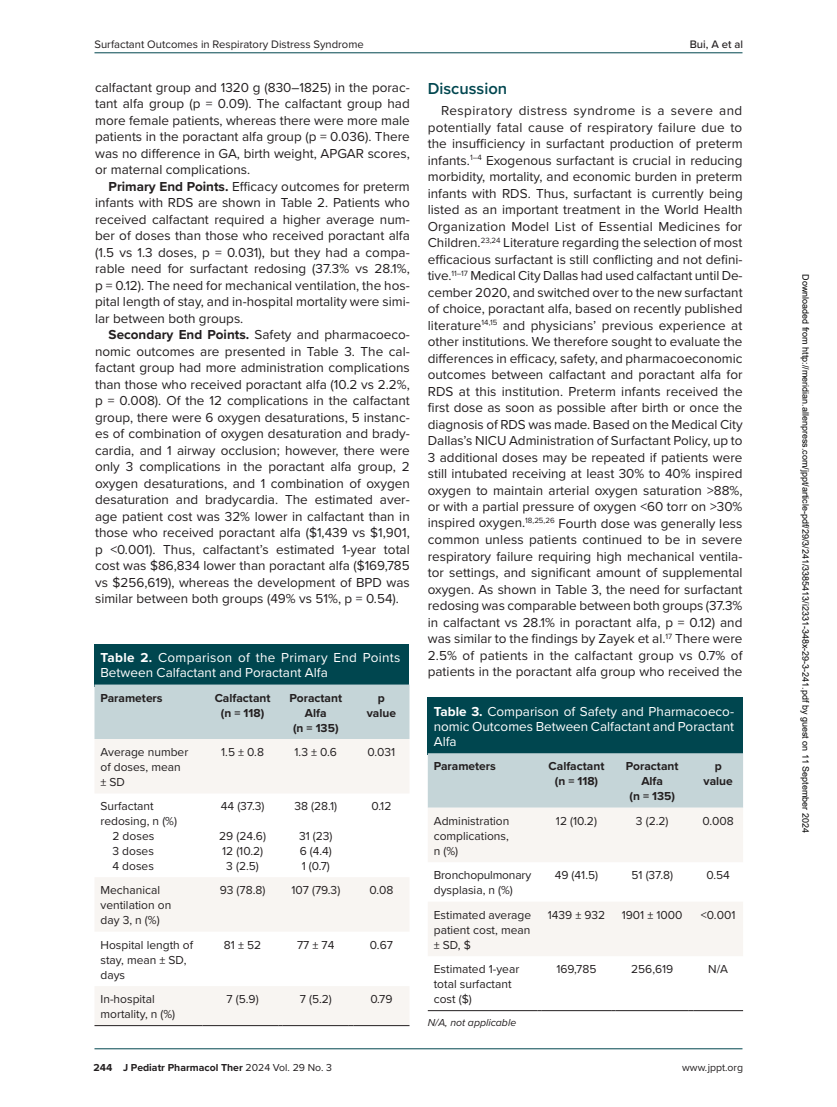
<style>
.page{position:relative;width:837px;height:1107px;background:#fff}
.page>*{position:absolute;margin:0;border:0;box-sizing:border-box;transform-origin:0 0}
.t1{font:600 16.5px "Proxima Nova";color:#00464f}
.t2{font:13.5px/16.5px "Proxima Nova";color:#231f20;text-align:justify}
.t3{font:13.5px/15px "Proxima Nova";color:#fff}
.t4{font:12px/15px "Proxima Nova";color:#231f20}
.t5{font:700 12px/15px "Proxima Nova";color:#231f20;text-align:center}
.t6{font:11.25px "Proxima Nova";color:#231f20}
.t7{font:500 11.25px "Proxima Nova";color:#231f20}
.t8{font:700 10.5px "Proxima Nova";color:#231f20}
.t9{font:italic 10.5px "Proxima Nova";color:#231f20}
.t10{font:10.5px "Proxima Nova";color:#231f20}
.t11{font:9px "Arial";color:#000}
.s1{font-weight:700}
.s2{font-weight:400}
</style>
<div class="page">
<hr style="left:94px;top:52px;width:648px;height:1px;background:#00464f">
<hr style="left:94px;top:1048px;width:648px;height:1px;background:#00464f">
<div style="left:94px;top:644px;width:316px;height:42px;background:#00464f"></div>
<div style="left:94px;top:685px;width:316px;height:54px;background:#c5d5d8"></div>
<svg style="left:95px;top:739px;width:314px;height:286px;fill:#f8f5f2"></svg>
<hr style="left:94px;top:1025px;width:108px;height:1px;background:#231f20">
<hr style="left:207px;top:1025px;width:71px;height:1px;background:#231f20">
<hr style="left:283px;top:1025px;width:66px;height:1px;background:#231f20">
<hr style="left:353px;top:1025px;width:57px;height:1px;background:#231f20">
<div style="left:428px;top:698px;width:315px;height:57px;background:#00464f"></div>
<div style="left:428px;top:753px;width:315px;height:55px;background:#c5d5d8"></div>
<svg style="left:428px;top:808px;width:315px;height:148px;fill:#f8f5f2"></svg>
<hr style="left:428px;top:1010px;width:109px;height:1px;background:#231f20">
<hr style="left:542px;top:1010px;width:69px;height:1px;background:#231f20">
<hr style="left:616px;top:1010px;width:73px;height:1px;background:#231f20">
<hr style="left:693px;top:1010px;width:50px;height:1px;background:#231f20">
<p class="t6" style="left:94px;top:35px;width:271px">Surfactant Outcomes in Respiratory Distress Syndrome</p>
<p class="t7" style="left:690px;top:35px;width:55px">Bui, A et al</p>
<p class="t2" style="left:95px;top:78px;width:316px">calfactant group and 1320 g (830–1825) in the porac&shy;tant alfa group (p = 0.09). The calfactant group had more female patients, whereas there were more male patients in the poractant alfa group (p = 0.036). There was no difference in GA, birth weight, APGAR scores, or maternal complications.</p>
<p class="t2" style="left:95px;top:177px;width:316px;text-indent:14px"><span class="s1">Primary End Points.</span> Efficacy outcomes for preterm infants with RDS are shown in Table 2. Patients who received calfactant required a higher average num&shy;ber of doses than those who received poractant alfa (1.5 vs 1.3 doses, p = 0.031), but they had a compa&shy;rable need for surfactant redosing (37.3% vs 28.1%, p = 0.12). The need for mechanical ventilation, the hos&shy;pital length of stay, and in-hospital mortality were simi&shy;lar between both groups.</p>
<p class="t2" style="left:95px;top:326px;width:316px;text-indent:14px"><span class="s1">Secondary End Points.</span> Safety and pharmacoeco&shy;nomic outcomes are presented in Table 3. The cal&shy;factant group had more administration complications than those who received poractant alfa (10.2 vs 2.2%, p = 0.008). Of the 12 complications in the calfactant group, there were 6 oxygen desaturations, 5 instanc&shy;es of combination of oxygen desaturation and brady&shy;cardia, and 1 airway occlusion; however, there were only 3 complications in the poractant alfa group, 2 oxygen desaturations, and 1 combination of oxygen desaturation and bradycardia. The estimated aver&shy;age patient cost was 32% lower in calfactant than in those who received poractant alfa ($1,439 vs $1,901, p &lt;0.001). Thus, calfactant’s estimated 1-year total cost was $86,834 lower than poractant alfa ($169,785 vs $256,619), whereas the development of BPD was similar between both groups (49% vs 51%, p = 0.54).</p>
<p class="t3" style="left:100px;top:649px;width:302px"><span class="s1">Table 2.</span> Comparison of the Primary End Points<br>Between Calfactant and Poractant Alfa</p>
<p class="t5" style="left:100px;top:690px;width:64px">Parameters</p>
<p class="t5" style="left:215px;top:690px;width:57px">Calfactant (n = 118)</p>
<p class="t5" style="left:290px;top:690px;width:54px">Poractant<br>Alfa<br>(n = 135)</p>
<p class="t5" style="left:367px;top:690px;width:31px">p value</p>
<p class="t4" style="left:100px;top:744px;width:89px">Average number of doses, mean ± SD</p>
<p class="t4" style="left:221px;top:744px;width:44px">1.5 ± 0.8</p>
<p class="t4" style="left:295px;top:744px;width:44px">1.3 ± 0.6</p>
<p class="t4" style="left:368px;top:744px;width:29px">0.031</p>
<p class="t4" style="left:101px;top:798px;width:78px">Surfactant redosing, n (%)</p>
<p class="t4" style="left:221px;top:798px;width:45px">44 (37.3)</p>
<p class="t4" style="left:295px;top:798px;width:44px">38 (28.1)</p>
<p class="t4" style="left:371px;top:798px;width:21px">0.12</p>
<p class="t4" style="left:113px;top:828px;width:43px">2 doses</p>
<p class="t4" style="left:219px;top:828px;width:48px">29 (24.6)</p>
<p class="t4" style="left:299px;top:828px;width:35px">31 (23)</p>
<p class="t4" style="left:113px;top:843px;width:43px">3 doses</p>
<p class="t4" style="left:222px;top:843px;width:43px">12 (10.2)</p>
<p class="t4" style="left:300px;top:843px;width:34px">6 (4.4)</p>
<p class="t4" style="left:113px;top:858px;width:43px">4 doses</p>
<p class="t4" style="left:226px;top:858px;width:34px">3 (2.5)</p>
<p class="t4" style="left:302px;top:858px;width:30px">1 (0.7)</p>
<p class="t4" style="left:101px;top:882px;width:72px">Mechanical ventilation on day 3, n (%)</p>
<p class="t4" style="left:220px;top:882px;width:47px">93 (78.8)</p>
<p class="t4" style="left:291px;top:882px;width:50px">107 (79.3)</p>
<p class="t4" style="left:369px;top:882px;width:26px">0.08</p>
<p class="t4" style="left:101px;top:937px;width:94px">Hospital length of stay, mean ± SD, days</p>
<p class="t4" style="left:224px;top:937px;width:39px">81 ± 52</p>
<p class="t4" style="left:297px;top:937px;width:39px">77 ± 74</p>
<p class="t4" style="left:370px;top:937px;width:25px">0.67</p>
<p class="t4" style="left:101px;top:991px;width:76px">In-hospital mortality, n (%)</p>
<p class="t4" style="left:227px;top:991px;width:34px">7 (5.9)</p>
<p class="t4" style="left:300px;top:991px;width:34px">7 (5.2)</p>
<p class="t4" style="left:370px;top:991px;width:24px">0.79</p>
<p class="t1" style="left:428px;top:76px;width:81px">Discussion</p>
<p class="t2" style="left:428px;top:102px;width:316px;text-indent:14px">Respiratory distress syndrome is a severe and potentially fatal cause of respiratory failure due to the insufficiency in surfactant production of preterm infants.<sup>1–4</sup> Exogenous surfactant is crucial in reducing morbidity, mortality, and economic burden in preterm infants with RDS. Thus, surfactant is currently being listed as an important treatment in the World Health Organization Model List of Essential Medicines for Children.<sup>23,24</sup> Literature regarding the selection of most efficacious surfactant is still conflicting and not defini&shy;tive.<sup>11–17</sup> Medical City Dallas had used calfactant until De&shy;cember 2020, and switched over to the new surfactant of choice, poractant alfa, based on recently published literature<sup>14,15</sup> and physicians’ previous experience at other institutions. We therefore sought to evaluate the differences in efficacy, safety, and pharmacoeconomic outcomes between calfactant and poractant alfa for RDS at this institution. Preterm infants received the first dose as soon as possible after birth or once the diagnosis of RDS was made. Based on the Medical City Dallas’s NICU Administration of Surfactant Policy, up to 3 additional doses may be repeated if patients were still intubated receiving at least 30% to 40% inspired oxygen to maintain arterial oxygen saturation &gt;88%, or with a partial pressure of oxygen &lt;60 torr on &gt;30% inspired oxygen.<sup>18,25,26</sup> Fourth dose was generally less common unless patients continued to be in severe respiratory failure requiring high mechanical ventila&shy;tor settings, and significant amount of supplemental oxygen. As shown in Table 3, the need for surfactant redosing was comparable between both groups (37.3% in calfactant vs 28.1% in poractant alfa, p = 0.12) and was similar to the findings by Zayek et al.<sup>17</sup> There were 2.5% of patients in the calfactant group vs 0.7% of patients in the poractant alfa group who received the</p>
<p class="t3" style="left:434px;top:703px;width:302px;text-align:justify"><span class="s1">Table 3.</span> Comparison of Safety and Pharmacoeco&shy;nomic Outcomes Between Calfactant and Poractant Alfa</p>
<p class="t5" style="left:434px;top:758px;width:64px">Parameters</p>
<p class="t5" style="left:549px;top:758px;width:57px">Calfactant (n = 118)</p>
<p class="t5" style="left:626px;top:758px;width:54px">Poractant<br>Alfa<br>(n = 135)</p>
<p class="t5" style="left:704px;top:758px;width:31px">p value</p>
<p class="t4" style="left:434px;top:813px;width:77px;text-align:justify">Administration complications, n (%)</p>
<p class="t4" style="left:556px;top:813px;width:43px">12 (10.2)</p>
<p class="t4" style="left:636px;top:813px;width:34px">3 (2.2)</p>
<p class="t4" style="left:703px;top:813px;width:33px">0.008</p>
<p class="t4" style="left:434px;top:867px;width:99px">Bronchopulmonary dysplasia, n (%)</p>
<p class="t4" style="left:555px;top:867px;width:45px">49 (41.5)</p>
<p class="t4" style="left:631px;top:867px;width:43px">51 (37.8)</p>
<p class="t4" style="left:706px;top:867px;width:25px">0.54</p>
<p class="t4" style="left:434px;top:907px;width:99px;text-align:justify">Estimated average patient cost, mean ± SD, $</p>
<p class="t4" style="left:548px;top:907px;width:59px">1439 ± 932</p>
<p class="t4" style="left:622px;top:907px;width:62px">1901 ± 1000</p>
<p class="t4" style="left:701px;top:907px;width:36px">&lt;0.001</p>
<p class="t4" style="left:434px;top:961px;width:87px">Estimated 1-year total surfactant cost ($)</p>
<p class="t4" style="left:556px;top:961px;width:42px">169,785</p>
<p class="t4" style="left:631px;top:961px;width:44px">256,619</p>
<p class="t4" style="left:708px;top:961px;width:21px">N/A</p>
<p class="t9" style="left:428px;top:1015px;width:90px">N/A, not applicable</p>
<p class="t8" style="left:94px;top:1060px;width:240px">244 J Pediatr Pharmacol Ther <span class="s2">2024 Vol. 29 No. 3</span></p>
<p class="t10" style="left:682px;top:1060px;width:62px">www.jppt.org</p>
<p class="t11" style="left:809px;top:274px;width:560px;rotate:90deg">Downloaded from http://meridian.allenpress.com/jppt/article-pdf/29/3/241/3385413/i2331-348x-29-3-241.pdf by guest on 11 September 2024</p>
</div>
